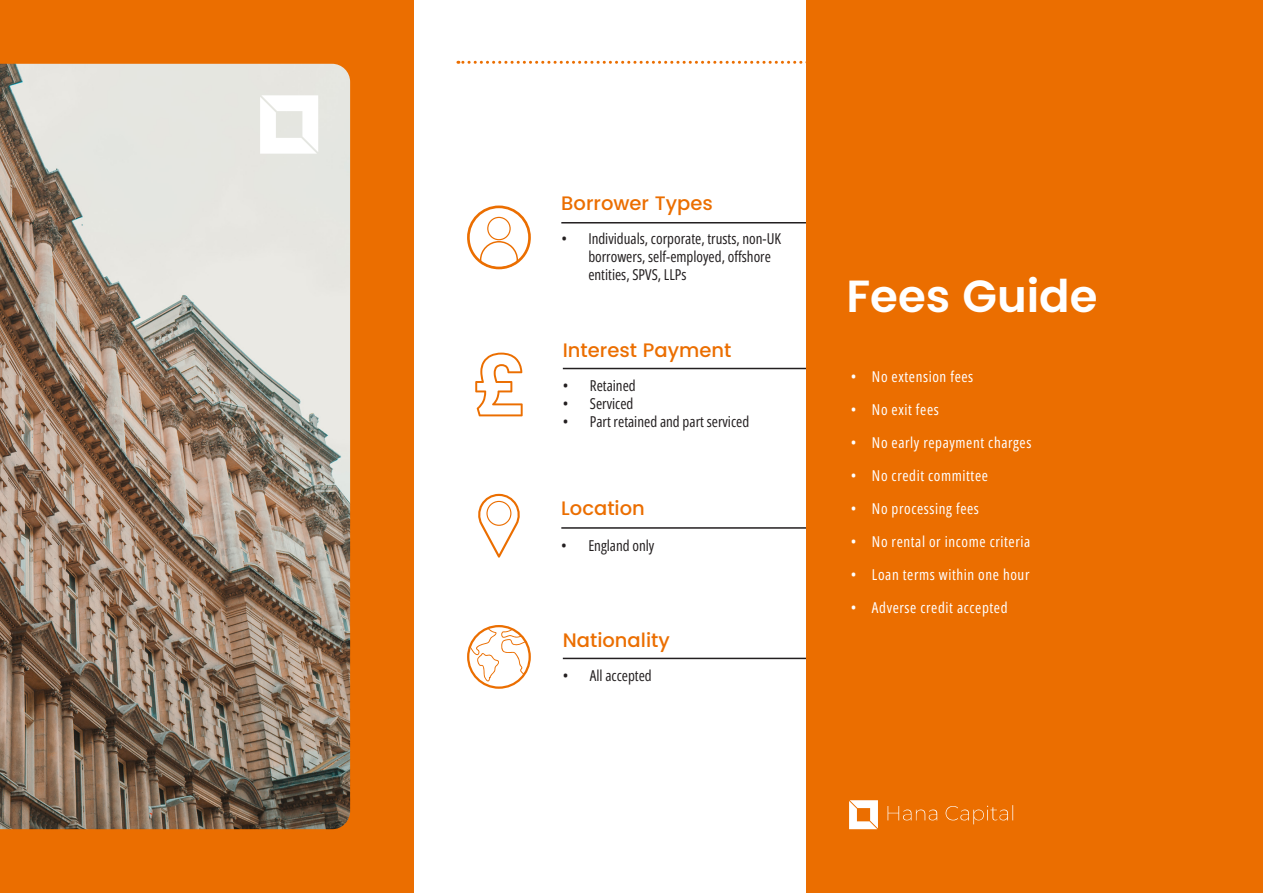
<style>
.page{position:relative;width:1263px;height:893px;background:#fff}
.page>*{position:absolute;margin:0;border:0;box-sizing:border-box;transform-origin:0 0}
.Big_Headers{font:600 45px "Poppins";color:#fff}
.Sub_Headings{font:500 19.5px "Poppins";color:#eb6e00}
.t1{font:15px/18px "Open Sans";color:#231f20}
.t2{font:15px "Open Sans";letter-spacing:.04em;color:#fff}
</style>
<div class="page">
<div style="left:0;top:0;width:414px;height:893px;background:#eb6e00"></div>
<img style="left:0;top:64px;width:350px;height:765px">
<svg style="left:458px;top:61px;width:348px;height:3px"></svg>
<hr style="left:561px;top:222px;width:245px;height:2px;background:#231f20">
<svg style="left:467px;top:206px;width:64px;height:63px"></svg>
<hr style="left:561px;top:527px;width:245px;height:2px;background:#231f20">
<svg style="left:478px;top:494px;width:42px;height:64px"></svg>
<hr style="left:563px;top:658px;width:243px;height:1px;background:#231f20">
<svg style="left:467px;top:625px;width:64px;height:64px"></svg>
<hr style="left:563px;top:368px;width:243px;height:1px;background:#231f20">
<svg style="left:475px;top:353px;width:48px;height:63px"></svg>
<div style="left:806px;top:0;width:457px;height:893px;background:#eb6e00"></div>
<svg style="left:887px;top:805px;width:126px;height:19px"></svg>
<svg style="left:849px;top:800px;width:29px;height:29px"></svg>
<svg style="left:260px;top:95px;width:58px;height:59px;background:#f8f8f7"></svg>
<p class="Sub_Headings" style="left:561px;top:191px;width:153px">Borrower Types</p>
<p class="t1" style="left:588px;top:230px;width:194px;text-indent:-27px">• Individuals, corporate, trusts, non-UK borrowers, self-employed, offshore entities, SPVS, LLPs</p>
<p class="Sub_Headings" style="left:563px;top:339px;width:170px">Interest Payment</p>
<p class="t1" style="left:563px;top:376px;width:74px">• Retained</p>
<p class="t1" style="left:563px;top:394px;width:72px">• Serviced</p>
<p class="t1" style="left:563px;top:412px;width:188px">• Part retained and part serviced</p>
<p class="Sub_Headings" style="left:561px;top:497px;width:85px">Location</p>
<p class="t1" style="left:561px;top:536px;width:95px">• England only</p>
<p class="Sub_Headings" style="left:563px;top:629px;width:108px">Nationality</p>
<p class="t1" style="left:563px;top:666px;width:90px">• All accepted</p>
<p class="Big_Headers" style="left:846px;top:270px;width:253px">Fees Guide</p>
<p class="t2" style="left:851px;top:367px;width:124px">• No extension fees</p>
<p class="t2" style="left:851px;top:400px;width:90px">• No exit fees</p>
<p class="t2" style="left:851px;top:433px;width:182px">• No early repayment charges</p>
<p class="t2" style="left:851px;top:466px;width:139px">• No credit committee</p>
<p class="t2" style="left:851px;top:499px;width:130px">• No processing fees</p>
<p class="t2" style="left:851px;top:532px;width:181px">• No rental or income criteria</p>
<p class="t2" style="left:851px;top:565px;width:180px">• Loan terms within one hour</p>
<p class="t2" style="left:851px;top:598px;width:158px">• Adverse credit accepted</p>
</div>
